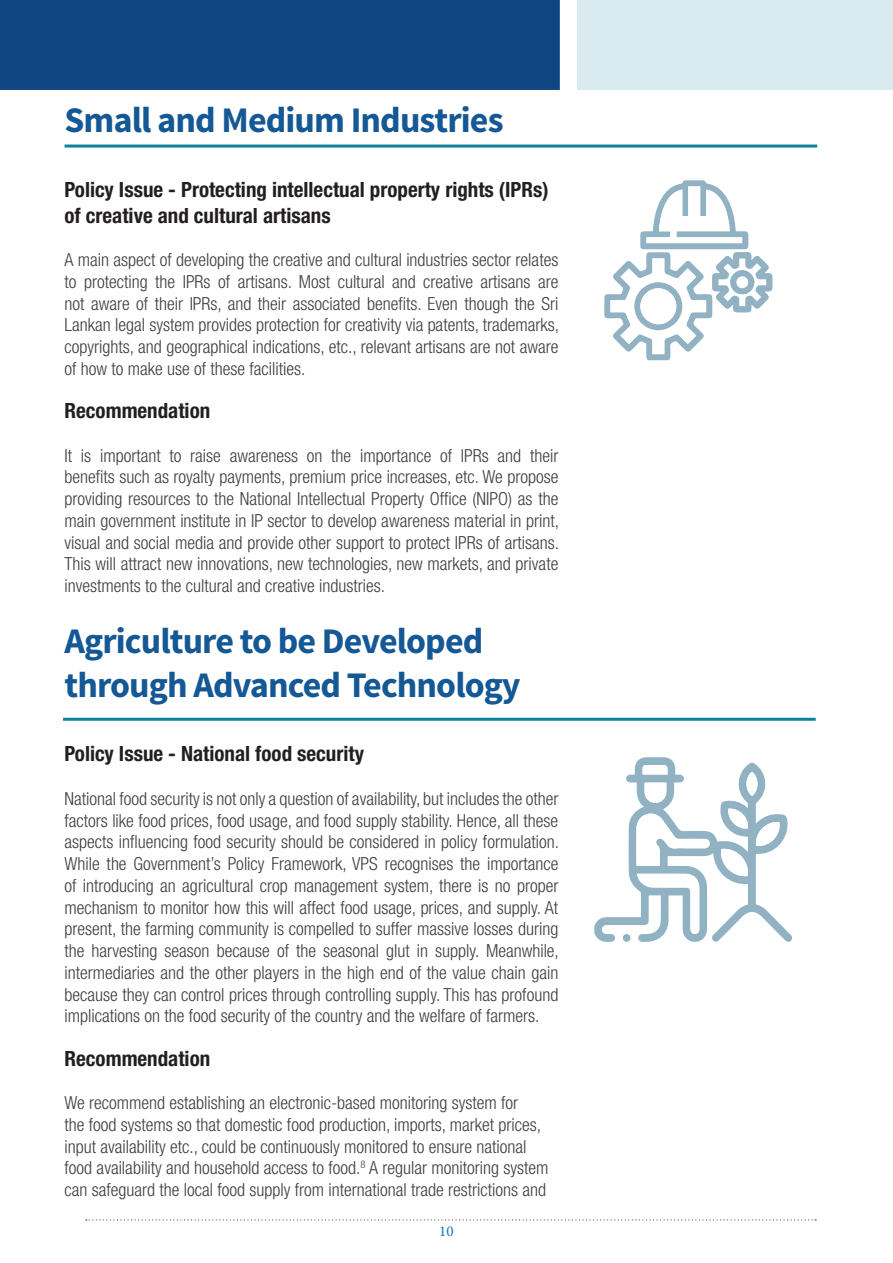
<style>
.page{position:relative;width:893px;height:1263px;background:#fff}
.page>*{position:absolute;margin:0;border:0;box-sizing:border-box;transform-origin:0 0}
.t1{font:700 36px/43.2px "Source Sans Pro";letter-spacing:-.025em;color:#145895}
.t2{font:700 condensed 21px/25.2px "Helvetica Neue LT Pro";color:#231f20}
.t3{font:300 condensed 18px/21.8px "Helvetica Neue LT Pro";color:#3e3e3f;text-align:justify}
.t4{font:15px "Minion Pro";color:#1074bc}
</style>
<div class="page">
<svg style="left:86px;top:1219px;width:730px;height:1px"></svg>
<div style="left:0;top:0;width:560px;height:90px;background:#0d4680"></div>
<div style="left:578px;top:0;width:315px;height:89px;background:#d9eaf1"></div>
<hr style="left:65px;top:145px;width:752px;height:3px;background:#0f819b">
<hr style="left:63px;top:718px;width:753px;height:3px;background:#0f819b">
<svg style="left:604px;top:180px;width:168px;height:180px"></svg>
<div style="left:640px;top:288px;width:37px;height:36px;background:#fff;border-radius:50%"></div>
<div style="left:736px;top:276px;width:12px;height:12px;background:#fff;border-radius:50%"></div>
<svg style="left:594px;top:757px;width:198px;height:185px"></svg>
<h1 class="t1" style="left:65px;top:100px;width:441px">Small and Medium Industries</h1>
<p class="t2" style="left:65px;top:177px;width:486px">Policy Issue - Protecting intellectual property rights (IPRs) of creative and cultural artisans</p>
<p class="t3" style="left:65px;top:249px;width:496px">A main aspect of developing the creative and cultural industries sector relates to protecting the IPRs of artisans. Most cultural and creative artisans are not aware of their IPRs, and their associated benefits. Even though the Sri Lankan legal system provides protection for creativity via patents, trademarks, copyrights, and geographical indications, etc., relevant artisans are not aware of how to make use of these facilities.</p>
<p class="t2" style="left:65px;top:398px;width:147px">Recommendation</p>
<p class="t3" style="left:65px;top:444px;width:496px">It is important to raise awareness on the importance of IPRs and their benefits such as royalty payments, premium price increases, etc. We propose providing resources to the National Intellectual Property Office (NIPO) as the main government institute in IP sector to develop awareness material in print, visual and social media and provide other support to protect IPRs of artisans.<br>This will attract new innovations, new technologies, new markets, and private investments to the cultural and creative industries.</p>
<h1 class="t1" style="left:65px;top:621px;width:458px">Agriculture to be Developed through Advanced Technology</h1>
<p class="t2" style="left:65px;top:741px;width:301px">Policy Issue - National food security</p>
<p class="t3" style="left:65px;top:788px;width:496px">National food security is not only a question of availability, but includes the other factors like food prices, food usage, and food supply stability. Hence, all these aspects influencing food security should be considered in policy formulation.<br>While the Government’s Policy Framework, VPS recognises the importance of introducing an agricultural crop management system, there is no proper mechanism to monitor how this will affect food usage, prices, and supply. At present, the farming community is compelled to suffer massive losses during the harvesting season because of the seasonal glut in supply. Meanwhile, intermediaries and the other players in the high end of the value chain gain because they can control prices through controlling supply. This has profound implications on the food security of the country and the welfare of farmers.</p>
<p class="t2" style="left:65px;top:1045px;width:147px">Recommendation</p>
<p class="t3" style="left:65px;top:1092px;width:485px;text-align:left">We recommend establishing an electronic-based monitoring system for<br>the food systems so that domestic food production, imports, market prices, input availability etc., could be continuously monitored to ensure national food availability and household access to food.<sup>8</sup> A regular monitoring system can safeguard the local food supply from international trade restrictions and</p>
<p class="t4" style="left:439px;top:1221px;width:16px">10</p>
</div>
